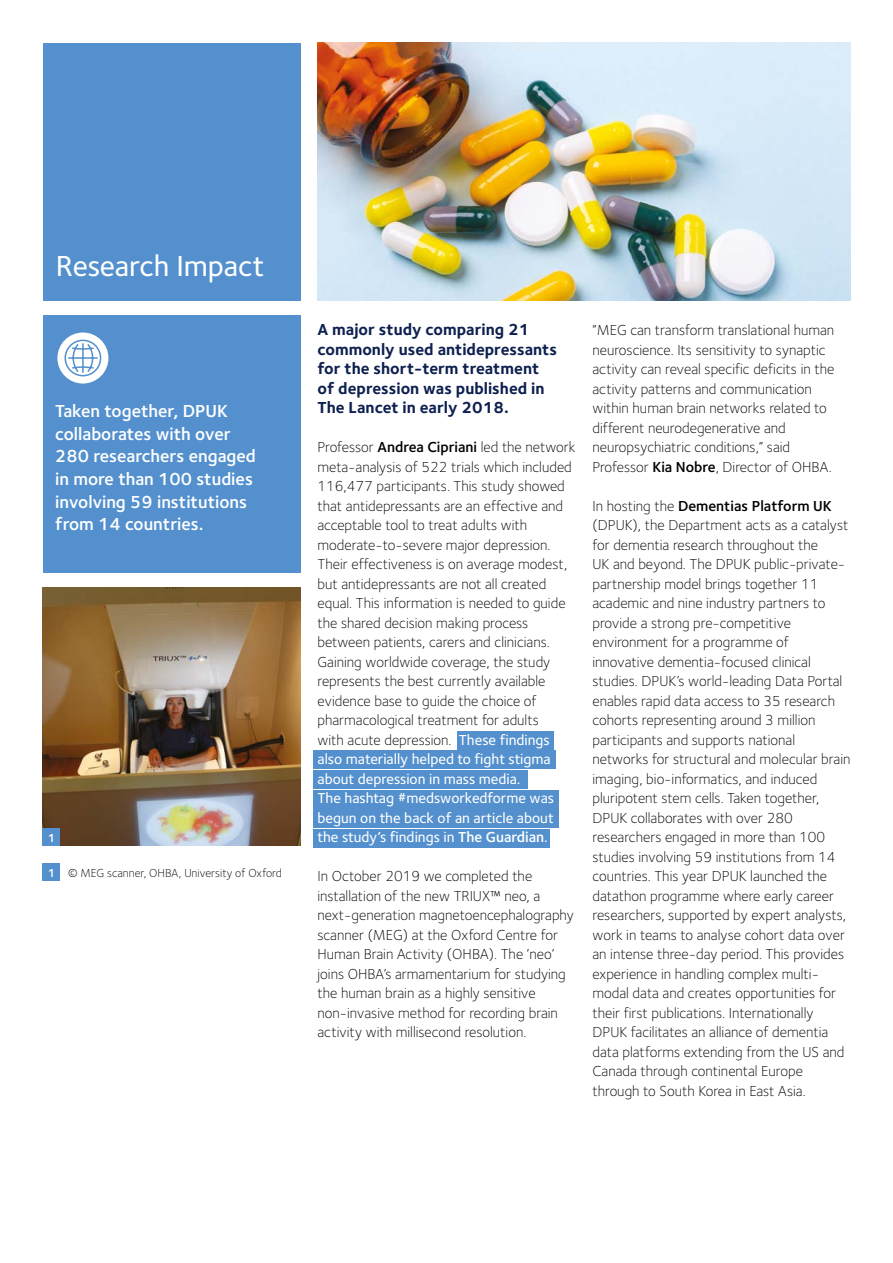
<style>
.page{position:relative;width:893px;height:1263px;background:#fff}
.page>*{position:absolute;margin:0;border:0;box-sizing:border-box;transform-origin:0 0}
.t1{font:500 30px "Foundry Sterling";letter-spacing:-.005em;color:#fff}
.t2{font:600 18px/22.5px "Foundry Sterling";color:#fff}
.t3{font:700 16.5px/19.5px "Foundry Sterling";color:#0e2050}
.t4{font:300 15px/19.5px "Foundry Sterling";color:#000}
.t5{font:300 12px "Foundry Sterling";color:#000}
.t6{font:600 12px "Foundry Sterling";color:#fff}
.s1{font-weight:600}
.s2{font-weight:500;color:#fff}
.s3{font-weight:600;color:#fff}
</style>
<div class="page">
<div style="left:457px;top:731px;width:97px;height:18px;background:#5390cd"></div>
<div style="left:313px;top:751px;width:242px;height:18px;background:#5390cd"></div>
<div style="left:313px;top:770px;width:215px;height:18px;background:#5390cd"></div>
<div style="left:313px;top:790px;width:246px;height:18px;background:#5390cd"></div>
<div style="left:313px;top:809px;width:246px;height:19px;background:#5390cd"></div>
<div style="left:313px;top:829px;width:236px;height:18px;background:#5390cd"></div>
<div style="left:43px;top:315px;width:257px;height:258px;background:#5390cd"></div>
<img style="left:317px;top:43px;width:533px;height:257px">
<div style="left:57px;top:332px;width:51px;height:51px;background:#fff;border-radius:50%"></div>
<svg style="left:63px;top:338px;width:40px;height:40px"></svg>
<img style="left:43px;top:588px;width:257px;height:258px">
<div style="left:43px;top:828px;width:17px;height:18px;background:#5390cd"></div>
<div style="left:43px;top:863px;width:17px;height:18px;background:#5390cd"></div>
<div style="left:43px;top:43px;width:257px;height:257px;background:#5390cd"></div>
<p class="t1" style="left:56px;top:249px;width:209px">Research Impact</p>
<p class="t2" style="left:55px;top:400px;width:202px">Taken together, DPUK collaborates with over<br>280 researchers engaged in more than 100 studies involving 59 institutions from 14 countries.</p>
<p class="t6" style="left:48px;top:830px;width:9px">1</p>
<p class="t6" style="left:48px;top:866px;width:9px">1</p>
<p class="t5" style="left:68px;top:866px;width:215px">© MEG scanner, OHBA, University of Oxford</p>
<p class="t3" style="left:317px;top:319px;width:241px">A major study comparing 21 commonly used antidepressants for the short-term treatment of depression was published in<br>The Lancet in early 2018.</p>
<p class="t4" style="left:317px;top:437px;width:259px">Professor <span class="s1">Andrea Cipriani</span> led the network meta-analysis of 522 trials which included 116,477 participants. This study showed that antidepressants are an effective and acceptable tool to treat adults with moderate-to-severe major depression.<br>Their effectiveness is on average modest, but antidepressants are not all created equal. This information is needed to guide the shared decision making process between patients, carers and clinicians.<br>Gaining worldwide coverage, the study represents the best currently available evidence base to guide the choice of pharmacological treatment for adults<br>with acute depression. <span class="s2">These findings also materially helped to fight stigma about depression in mass media.<br>The hashtag #medsworkedforme was begun on the back of an article about the study’s findings in</span> <span class="s3">The Guardian</span><span class="s2">.</span></p>
<p class="t4" style="left:317px;top:866px;width:258px">In October 2019 we completed the installation of the new TRIUX™ neo, a next-generation magnetoencephalography scanner (MEG) at the Oxford Centre for Human Brain Activity (OHBA). The ‘neo’ joins OHBA’s armamentarium for studying the human brain as a highly sensitive non-invasive method for recording brain activity with millisecond resolution.</p>
<p class="t4" style="left:592px;top:320px;width:243px">“MEG can transform translational human neuroscience. Its sensitivity to synaptic activity can reveal specific deficits in the activity patterns and communication within human brain networks related to different neurodegenerative and neuropsychiatric conditions,” said Professor <span class="s1">Kia Nobre</span>, Director of OHBA.</p>
<p class="t4" style="left:592px;top:496px;width:259px">In hosting the <span class="s1">Dementias Platform UK </span>(DPUK), the Department acts as a catalyst for dementia research throughout the<br>UK and beyond. The DPUK public-private&shy;partnership model brings together 11 academic and nine industry partners to provide a strong pre-competitive environment for a programme of innovative dementia-focused clinical studies. DPUK’s world-leading Data Portal enables rapid data access to 35 research cohorts representing around 3 million participants and supports national networks for structural and molecular brain imaging, bio-informatics, and induced pluripotent stem cells. Taken together, DPUK collaborates with over 280 researchers engaged in more than 100 studies involving 59 institutions from 14 countries. This year DPUK launched the datathon programme where early career researchers, supported by expert analysts, work in teams to analyse cohort data over an intense three-day period. This provides experience in handling complex multi&shy;modal data and creates opportunities for their first publications. Internationally DPUK facilitates an alliance of dementia data platforms extending from the US and Canada through continental Europe through to South Korea in East Asia.</p>
</div>
